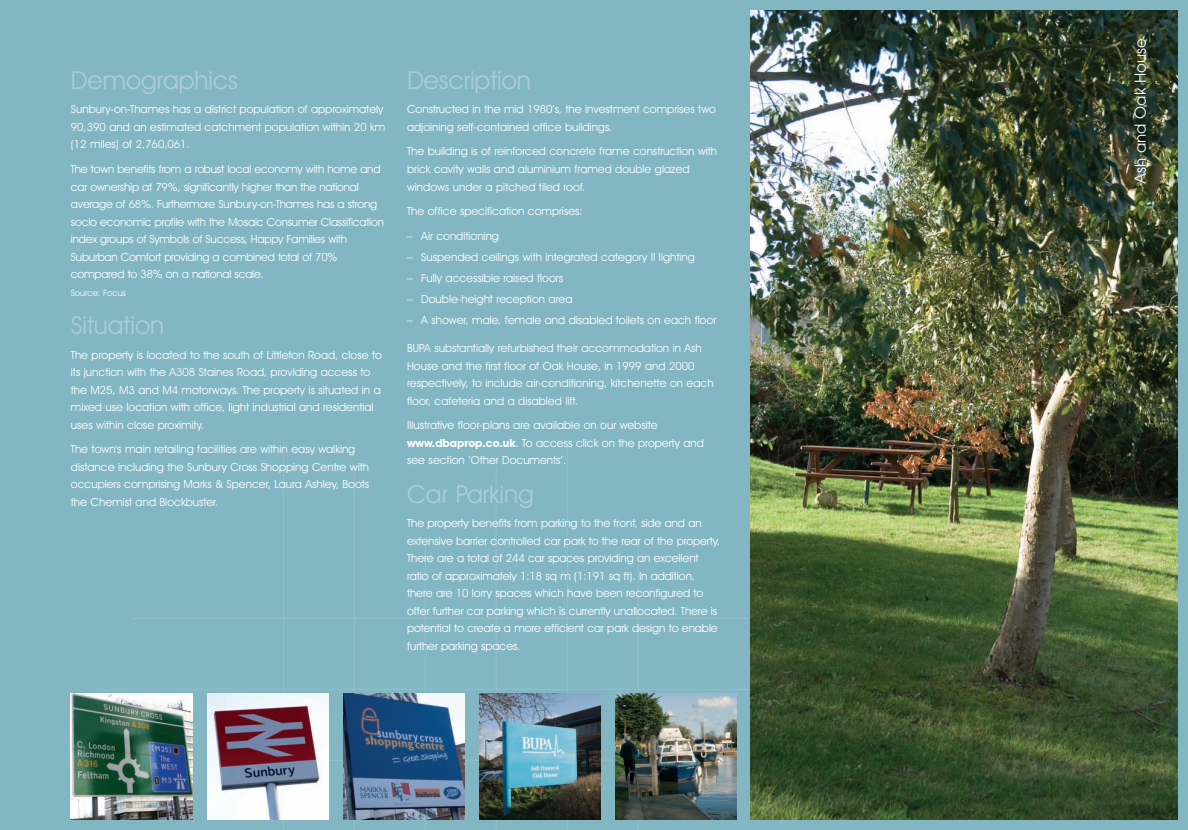
<style>
.page{position:relative;width:1188px;height:830px;background:#fff}
.page>*{position:absolute;margin:0;border:0;box-sizing:border-box;transform-origin:0 0}
.t1{font:25px "Avant Garde IT Cby BT";color:#accdd7}
.t2{font:15px "Avant Garde";color:#fff}
.t3{font:11.25px/17.5px "Avant Garde IT Cby BT";color:#fff}
.t4{font:8.75px "Avant Garde IT Cby BT";color:#fff}
.s1{font-weight:700}
</style>
<div class="page">
<div style="left:0;top:0;width:1187px;height:829px;background:#82b6c3"></div>
<hr style="left:283px;top:445px;width:1px;height:384px;background:#90bdca">
<hr style="left:354px;top:474px;width:1px;height:355px;background:#90bdca">
<hr style="left:424px;top:541px;width:2px;height:288px;background:#90bdca">
<hr style="left:495px;top:466px;width:2px;height:363px;background:#90bdca">
<hr style="left:566px;top:446px;width:1px;height:383px;background:#90bdca">
<hr style="left:637px;top:539px;width:1px;height:290px;background:#90bdca">
<hr style="left:132px;top:617px;width:683px;height:1px;background:#90bdca">
<hr style="left:97px;top:688px;width:862px;height:1px;background:#90bdca">
<hr style="left:222px;top:759px;width:505px;height:1px;background:#90bdca">
<img style="left:749px;top:11px;width:427px;height:808px">
<img style="left:343px;top:693px;width:121px;height:126px">
<img style="left:207px;top:693px;width:121px;height:126px">
<img style="left:71px;top:693px;width:121px;height:125px">
<img style="left:479px;top:693px;width:121px;height:126px">
<img style="left:615px;top:693px;width:121px;height:126px">
<h1 class="t1" style="left:71px;top:71px;width:168px">Demographics</h1>
<p class="t3" style="left:71px;top:101px;width:316px">Sunbury-on-Thames has a district population of approximately<br>90,390 and an estimated catchment population within 20 km (12 miles) of 2,760,061.</p>
<p class="t3" style="left:71px;top:161px;width:314px">The town benefits from a robust local economy with home and car ownership at 79%, significantly higher than the national average of 68%. Furthermore Sunbury-on-Thames has a strong socio economic profile with the Mosaic Consumer Classification index groups of Symbols of Success, Happy Families with Suburban Comfort providing a combined total of 70% compared to 38% on a national scale.</p>
<p class="t4" style="left:71px;top:289px;width:57px">Source: Focus</p>
<h1 class="t1" style="left:71px;top:316px;width:95px">Situation</h1>
<p class="t3" style="left:71px;top:346px;width:312px">The property is located to the south of Littleton Road, close to its junction with the A308 Staines Road, providing access to the M25, M3 and M4 motorways. The property is situated in a mixed use location with office, light industrial and residential uses within close proximity.</p>
<p class="t3" style="left:71px;top:441px;width:300px">The town's main retailing facilities are within easy walking distance including the Sunbury Cross Shopping Centre with occupiers comprising Marks &amp; Spencer, Laura Ashley, Boots the Chemist and Blockbuster.</p>
<h1 class="t1" style="left:407px;top:71px;width:125px">Description</h1>
<p class="t3" style="left:407px;top:101px;width:310px">Constructed in the mid 1980’s, the investment comprises two adjoining self-contained office buildings.</p>
<p class="t3" style="left:407px;top:144px;width:311px">The building is of reinforced concrete frame construction with brick cavity walls and aluminium framed double glazed windows under a pitched tiled roof.</p>
<p class="t3" style="left:407px;top:203px;width:177px">The office specification comprises:</p>
<p class="t3" style="left:407px;top:228px;width:93px">– Air conditioning</p>
<p class="t3" style="left:407px;top:249px;width:289px">– Suspended ceilings with integrated category II lighting</p>
<p class="t3" style="left:407px;top:270px;width:157px">– Fully accessible raised floors</p>
<p class="t3" style="left:407px;top:291px;width:167px">– Double-height reception area</p>
<p class="t3" style="left:407px;top:312px;width:310px">– A shower, male, female and disabled toilets on each floor</p>
<p class="t3" style="left:407px;top:340px;width:308px">BUPA substantially refurbished their accommodation in Ash House and the first floor of Oak House, in 1999 and 2000 respectively, to include air-conditioning, kitchenette on each floor, cafeteria and a disabled lift.</p>
<p class="t3" style="left:407px;top:417px;width:298px">Illustrative floor-plans are available on our website <span class="s1">www.dbaprop.co.uk</span>. To access click on the property and see section ‘Other Documents’.</p>
<h1 class="t1" style="left:407px;top:484px;width:128px">Car Parking</h1>
<p class="t3" style="left:407px;top:515px;width:314px">The property benefits from parking to the front, side and an extensive barrier controlled car park to the rear of the property.<br>There are a total of 244 car spaces providing an excellent ratio of approximately 1:18 sq m (1:191 sq ft). In addition, there are 10 lorry spaces which have been reconfigured to offer further car parking which is currently unallocated. There is potential to create a more efficient car park design to enable further parking spaces.</p>
<h2 class="t2" style="left:1134px;top:183px;width:146px;rotate:-90deg">Ash and Oak House</h2>
</div>
